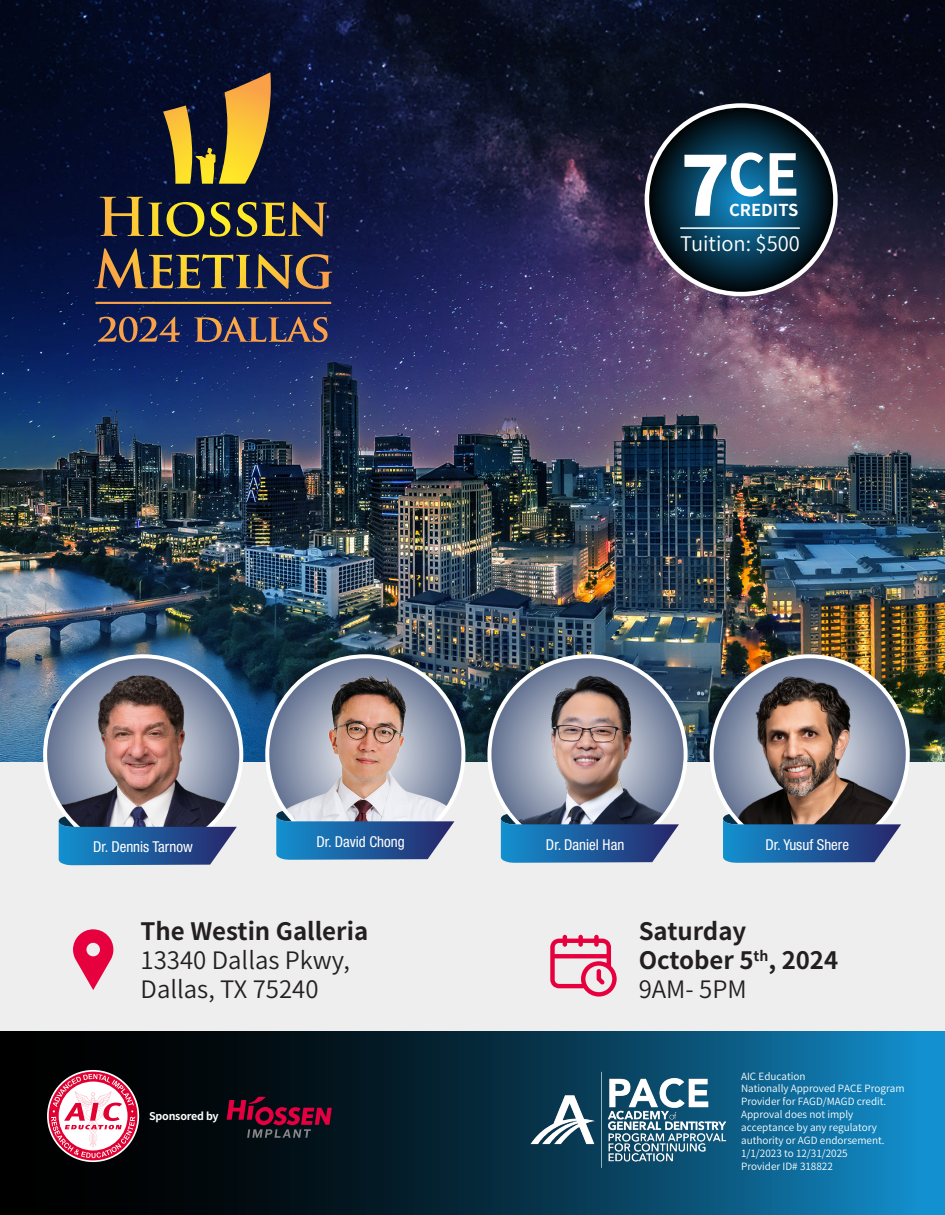
<style>
.page{position:relative;width:945px;height:1215px;background:#fff}
.page>*{position:absolute;margin:0;border:0;box-sizing:border-box;transform-origin:0 0}
.t1{font:900 82.05px "Noto Sans CJ Kkr";color:#fff}
.t2{font:700 57.45px "Noto Sans CJ Kkr";color:#fff}
.t3{font:700 24px/28.8px "Noto Sans CJ Kkr";color:#231f20}
.t4{font:600 24px/28.8px "Noto Sans CJ Kkr";color:#231f20}
.t5{font:600 20.1px "Noto Sans CJ Kkr";color:#fff}
.t6{font:700 16.35px "Noto Sans CJ Kkr";color:#fff}
.t7{font:condensed 15px "Helvetica Neue LT Std";color:#fff}
.t8{font:700 10.65px "Noto Sans CJ Kkr";letter-spacing:-.02em;color:#fff}
.t9{font:600 10.05px/12.9px "Noto Sans CJ Kkr";color:#fff}
.s1{font-weight:600}
</style>
<div class="page">
<img style="left:0;top:0;width:945px;height:762px">
<div style="left:0;top:762px;width:945px;height:269px;background:#eee"></div>
<svg style="left:0;top:1031px;width:945px;height:184px;background:#07344b"></svg>
<svg style="left:45px;top:656px;width:196px;height:196px;background:#8e98af"></svg>
<img style="left:60px;top:659px;width:167px;height:157px">
<svg style="left:59px;top:816px;width:178px;height:49px;background:#3c6d9f"></svg>
<img style="left:489px;top:656px;width:197px;height:196px;border-radius:98px">
<svg style="left:501px;top:814px;width:178px;height:49px;background:#38699c"></svg>
<img style="left:712px;top:668px;width:196px;height:146px">
<svg style="left:723px;top:814px;width:178px;height:49px;background:#376593"></svg>
<img style="left:267px;top:666px;width:196px;height:156px">
<svg style="left:276px;top:811px;width:178px;height:49px"></svg>
<svg style="left:550px;top:935px;width:67px;height:62px"></svg>
<svg style="left:73px;top:929px;width:40px;height:61px"></svg>
<svg style="left:647px;top:106px;width:188px;height:188px;background:#0f3c53"></svg>
<div style="left:645px;top:103px;width:193px;height:193px;border:4px solid #fff;border-radius:50%"></div>
<hr style="left:680px;top:227px;width:120px;height:2px;background:#fff">
<img style="left:526px;top:1057px;width:206px;height:121px">
<svg style="left:100px;top:72px;width:225px;height:165px;background:#3d3931"></svg>
<svg style="left:49px;top:1072px;width:88px;height:88px"></svg>
<svg style="left:227px;top:1097px;width:105px;height:41px;background:#431026"></svg>
<h2 class="t2" style="left:728px;top:142px;width:73px">CE</h2>
<h1 class="t1" style="left:680px;top:139px;width:51px">7</h1>
<h3 class="t6" style="left:729px;top:201px;width:71px">CREDITS</h3>
<h3 class="t5" style="left:680px;top:232px;width:121px">Tuition: $500</h3>
<h3 class="t7" style="left:93px;top:838px;width:101px">Dr. Dennis Tarnow</h3>
<h3 class="t7" style="left:316px;top:833px;width:90px">Dr. David Chong</h3>
<h3 class="t7" style="left:546px;top:836px;width:80px">Dr. Daniel Han</h3>
<h3 class="t7" style="left:766px;top:836px;width:85px">Dr. Yusuf Shere</h3>
<h3 class="t3" style="left:141px;top:918px;width:229px">The Westin Galleria</h3>
<h3 class="t4" style="left:141px;top:947px;width:211px">13340 Dallas Pkwy,<br>Dallas, TX 75240</h3>
<p class="t8" style="left:149px;top:1110px;width:71px">Sponsored by</p>
<h3 class="t3" style="left:639px;top:918px;width:201px">Saturday<br>October 5<sup>th</sup>, 2024<br><span class="s1">9AM- 5PM</span></h3>
<p class="t9" style="left:741px;top:1070px;width:165px">AIC Education<br>Nationally Approved PACE Program<br>Provider for FAGD/MAGD credit.<br>Approval does not imply acceptance by any regulatory authority or AGD endorsement.<br>1/1/2023 to 12/31/2025<br>Provider ID# 318822</p>
</div>
